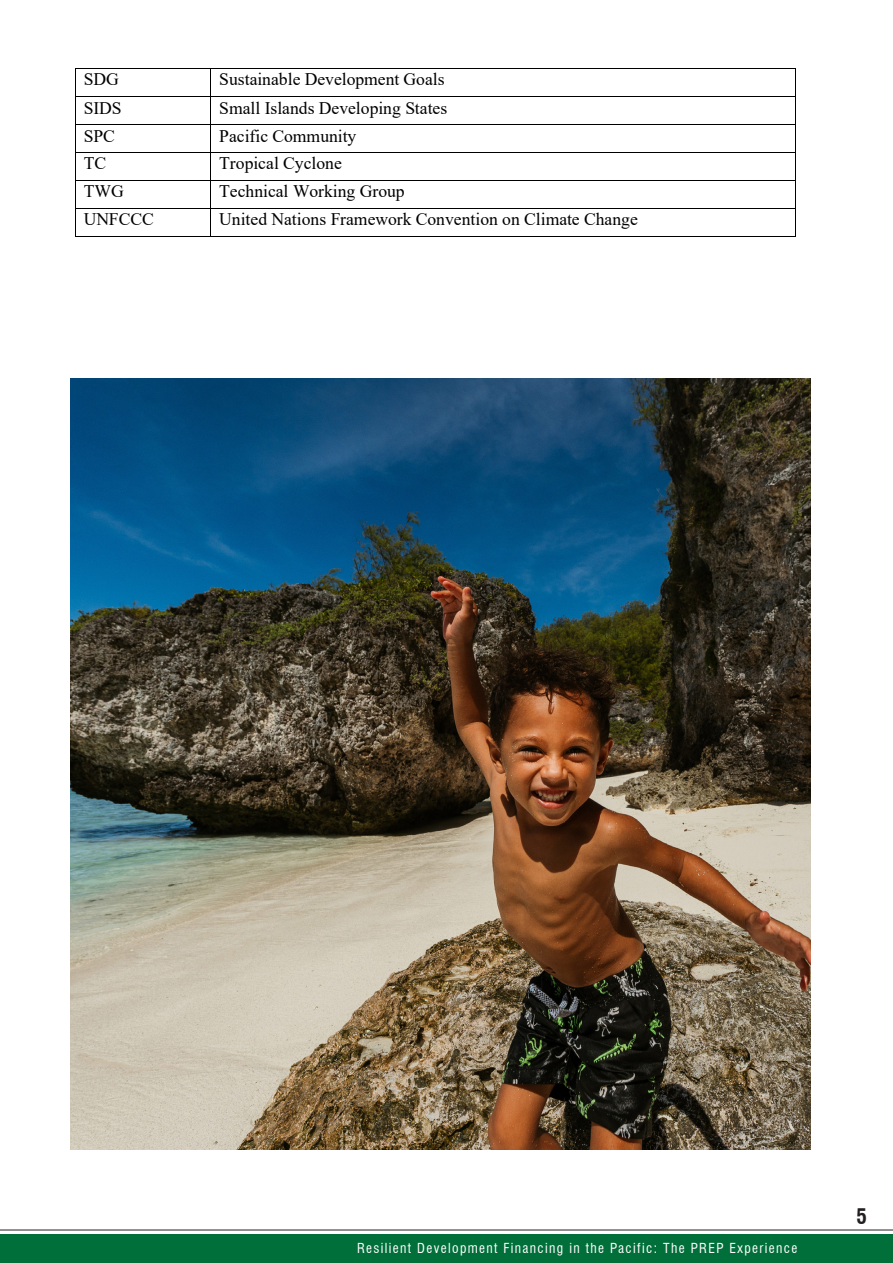
<style>
.page{position:relative;width:893px;height:1263px;background:#fff}
.page>*{position:absolute;margin:0;border:0;box-sizing:border-box;transform-origin:0 0}
.t1{font:700 condensed 21px "Swiss 721 BT";color:#231f20}
.t2{font:17.7px "Times New Roman";color:#000}
.t3{font:condensed 13.5px "Swiss 721 BT";letter-spacing:.1em;color:#fff}
</style>
<div class="page">
<div style="left:0;top:1234px;width:893px;height:29px;background:#006f3a"></div>
<hr style="left:0;top:1229px;width:893px;height:1px;background:#231f20">
<hr style="left:75px;top:68px;width:135px;height:1px;background:#000">
<hr style="left:211px;top:68px;width:584px;height:1px;background:#000">
<hr style="left:75px;top:96px;width:135px;height:1px;background:#000">
<hr style="left:211px;top:96px;width:584px;height:1px;background:#000">
<hr style="left:75px;top:124px;width:135px;height:1px;background:#000">
<hr style="left:211px;top:124px;width:584px;height:1px;background:#000">
<hr style="left:75px;top:152px;width:135px;height:1px;background:#000">
<hr style="left:211px;top:152px;width:584px;height:1px;background:#000">
<hr style="left:75px;top:180px;width:135px;height:1px;background:#000">
<hr style="left:211px;top:180px;width:584px;height:1px;background:#000">
<hr style="left:75px;top:208px;width:135px;height:1px;background:#000">
<hr style="left:211px;top:208px;width:584px;height:1px;background:#000">
<svg style="left:75px;top:69px;width:1px;height:167px"></svg>
<hr style="left:75px;top:236px;width:135px;height:1px;background:#000">
<svg style="left:210px;top:68px;width:1px;height:169px"></svg>
<hr style="left:211px;top:236px;width:584px;height:1px;background:#000">
<svg style="left:795px;top:68px;width:1px;height:169px"></svg>
<img style="left:70px;top:378px;width:741px;height:771px">
<p class="t2" style="left:84px;top:67px;width:37px">SDG</p>
<p class="t2" style="left:219px;top:67px;width:227px">Sustainable Development Goals</p>
<p class="t2" style="left:84px;top:95px;width:39px">SIDS</p>
<p class="t2" style="left:219px;top:95px;width:230px">Small Islands Developing States</p>
<p class="t2" style="left:84px;top:123px;width:33px">SPC</p>
<p class="t2" style="left:219px;top:123px;width:139px">Pacific Community</p>
<p class="t2" style="left:84px;top:151px;width:24px">TC</p>
<p class="t2" style="left:219px;top:151px;width:124px">Tropical Cyclone</p>
<p class="t2" style="left:84px;top:179px;width:42px">TWG</p>
<p class="t2" style="left:219px;top:179px;width:187px">Technical Working Group</p>
<p class="t2" style="left:84px;top:207px;width:72px">UNFCCC</p>
<p class="t2" style="left:219px;top:207px;width:420px">United Nations Framework Convention on Climate Change</p>
<p class="t3" style="left:357px;top:1239px;width:442px">Resilient Development Financing in the Pacific: The PREP Experience</p>
<p class="t1" style="left:857px;top:1203px;width:12px">5</p>
</div>
